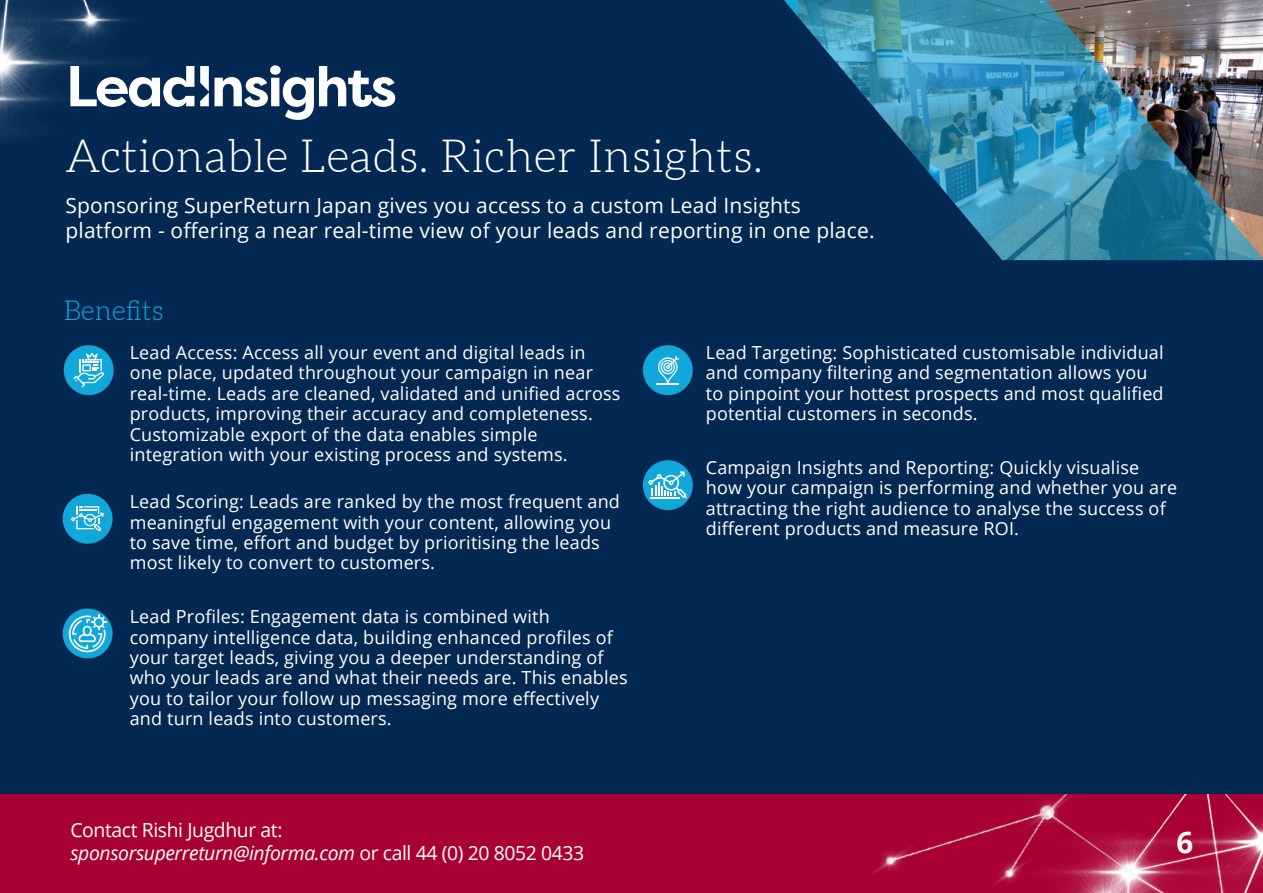
<style>
.page{position:relative;width:1263px;height:893px;background:#fff}
.page>*{position:absolute;margin:0;border:0;box-sizing:border-box;transform-origin:0 0}
.t1{font:300 45px "Aleo";letter-spacing:.01em;color:#fff}
.t2{font:700 29.7px "Open Sans";color:#fff}
.t3{font:300 27px "Aleo";letter-spacing:.01em;color:#11a7d9}
.t4{font:21px/25.2px "Open Sans";letter-spacing:.01em;color:#fff}
.t5{font:19.5px/23.4px "Open Sans";letter-spacing:-.02em;color:#fff}
.t6{font:18px/20.4px "Open Sans";letter-spacing:.01em;color:#fff}
.s1{font-style:italic}
</style>
<div class="page">
<div style="left:0;top:70px;width:1263px;height:757px;background:#032952"></div>
<div style="left:0;top:0;width:1263px;height:135px;background:#032952"></div>
<img style="left:0;top:0;width:195px;height:137px">
<img style="left:799px;top:0;width:464px;height:260px">
<svg style="left:70px;top:66px;width:124px;height:41px"></svg>
<svg style="left:200px;top:65px;width:195px;height:55px"></svg>
<div style="left:64px;top:345px;width:50px;height:50px;background:#11a7d9;border-radius:50%"></div>
<svg style="left:73px;top:353px;width:31px;height:35px"></svg>
<div style="left:63px;top:494px;width:50px;height:50px;background:#11a7d9;border-radius:50%"></div>
<svg style="left:71px;top:506px;width:33px;height:25px"></svg>
<div style="left:63px;top:608px;width:50px;height:50px;background:#11a7d9;border-radius:50%"></div>
<svg style="left:69px;top:615px;width:37px;height:37px"></svg>
<div style="left:643px;top:345px;width:50px;height:50px;background:#11a7d9;border-radius:50%"></div>
<svg style="left:657px;top:356px;width:22px;height:28px"></svg>
<div style="left:643px;top:460px;width:50px;height:50px;background:#11a7d9;border-radius:50%"></div>
<svg style="left:648px;top:471px;width:39px;height:28px"></svg>
<hr style="left:650px;top:497px;width:30px;height:2px;background:#fff">
<div style="left:0;top:794px;width:1263px;height:99px;background:#a90033"></div>
<img style="left:1133px;top:794px;width:130px;height:99px">
<img style="left:874px;top:794px;width:259px;height:99px">
<h1 class="t1" style="left:65px;top:131px;width:699px">Actionable Leads. Richer Insights.</h1>
<p class="t4" style="left:65px;top:192px;width:811px">Sponsoring SuperReturn Japan gives you access to a custom Lead Insights platform - offering a near real-time view of your leads and reporting in one place.</p>
<h3 class="t3" style="left:64px;top:295px;width:101px">Benefits</h3>
<p class="t6" style="left:130px;top:342px;width:492px">Lead Access: Access all your event and digital leads in one place, updated throughout your campaign in near real-time. Leads are cleaned, validated and unified across products, improving their accuracy and completeness.<br>Customizable export of the data enables simple integration with your existing process and systems.</p>
<p class="t6" style="left:130px;top:491px;width:492px">Lead Scoring: Leads are ranked by the most frequent and meaningful engagement with your content, allowing you to save time, effort and budget by prioritising the leads most likely to convert to customers.</p>
<p class="t6" style="left:130px;top:606px;width:499px">Lead Profiles: Engagement data is combined with company intelligence data, building enhanced profiles of your target leads, giving you a deeper understanding of who your leads are and what their needs are. This enables you to tailor your follow up messaging more effectively and turn leads into customers.</p>
<p class="t6" style="left:706px;top:342px;width:459px">Lead Targeting: Sophisticated customisable individual and company filtering and segmentation allows you to pinpoint your hottest prospects and most qualified potential customers in seconds.</p>
<p class="t6" style="left:706px;top:457px;width:473px">Campaign Insights and Reporting: Quickly visualise how your campaign is performing and whether you are attracting the right audience to analyse the success of different products and measure ROI.</p>
<p class="t5" style="left:70px;top:818px;width:515px">Contact Rishi Jugdhur at:<br><span class="s1">sponsorsuperreturn@informa.com</span> or call 44 (0) 20 8052 0433</p>
<h2 class="t2" style="left:1176px;top:821px;width:18px">6</h2>
</div>
